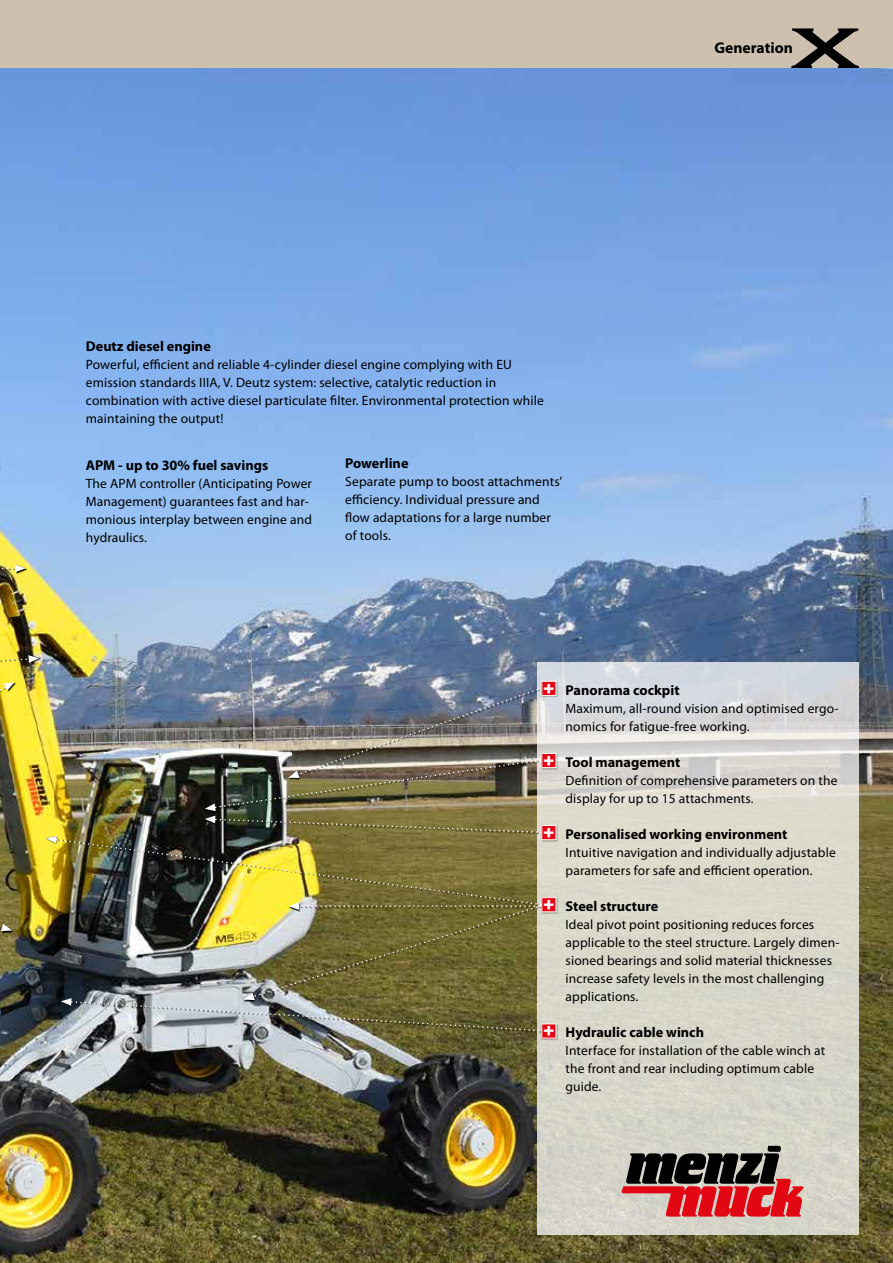
<style>
.page{position:relative;width:893px;height:1263px;background:#fff}
.page>*{position:absolute;margin:0;border:0;box-sizing:border-box;transform-origin:0 0}
.t1{font:18.75px "Eurostile LT Bold Extended Two";color:#fff}
.t2{font:700 15.6px "Myriad Pro";color:#000}
.t3{font:700 14.25px "Myriad Pro";color:#000}
.t4{font:13.5px/18px "Myriad Pro";letter-spacing:.01em;color:#000}
</style>
<div class="page">
<div style="left:0;top:0;width:893px;height:68px;background:#cec0ae"></div>
<svg style="left:791px;top:28px;width:68px;height:40px"></svg>
<img style="left:0;top:69px;width:893px;height:1194px">
<svg style="left:537px;top:662px;width:322px;height:572px;background:#d8d7ce"></svg>
<svg style="left:622px;top:1146px;width:182px;height:70px;background:#995757"></svg>
<div style="left:0;top:564px;width:27px;height:10px;background:#000;opacity:.95"></div>
<svg style="left:0;top:564px;width:26px;height:8px"></svg>
<div style="left:0;top:655px;width:41px;height:39px;background:#000;opacity:.95"></div>
<img style="left:0;top:655px;width:39px;height:323px">
<div style="left:61px;top:998px;width:484px;height:35px;background:#000;opacity:.95"></div>
<img style="left:46px;top:689px;width:501px;height:343px">
<div style="left:541px;top:681px;width:17px;height:16px;background:#ccced1"></div>
<div style="left:542px;top:681px;width:14px;height:14px;background:#e30613"></div>
<div style="left:541px;top:681px;width:15px;height:15px;border:1px solid #fff"></div>
<div style="left:541px;top:753px;width:17px;height:16px;background:#000;opacity:.25"></div>
<div style="left:542px;top:753px;width:14px;height:15px;background:#e30613"></div>
<div style="left:541px;top:753px;width:15px;height:15px;border:1px solid #fff"></div>
<div style="left:541px;top:825px;width:17px;height:17px;background:#000;opacity:.25"></div>
<div style="left:542px;top:825px;width:14px;height:15px;background:#e30613"></div>
<div style="left:541px;top:825px;width:15px;height:15px;border:1px solid #fff"></div>
<div style="left:541px;top:897px;width:17px;height:17px;background:#000;opacity:.25"></div>
<div style="left:542px;top:898px;width:14px;height:14px;background:#e30613"></div>
<div style="left:541px;top:897px;width:15px;height:15px;border:1px solid #fff"></div>
<div style="left:541px;top:1024px;width:17px;height:16px;background:#000;opacity:.25"></div>
<div style="left:542px;top:1024px;width:14px;height:14px;background:#e30613"></div>
<div style="left:541px;top:1023px;width:15px;height:15px;border:1px solid #fff"></div>
<p class="t3" style="left:86px;top:337px;width:126px">Deutz diesel engine</p>
<p class="t4" style="left:86px;top:355px;width:459px">Powerful, efficient and reliable 4-cylinder diesel engine complying with EU emission standards IIIA, V. Deutz system: selective, catalytic reduction in combination with active diesel particulate filter. Environmental protection while maintaining the output!</p>
<p class="t3" style="left:86px;top:456px;width:184px">APM - up to 30% fuel savings</p>
<p class="t4" style="left:86px;top:475px;width:228px">The APM controller (Anticipating Power<br>Management) guarantees fast and har&shy;monious interplay between engine and hydraulics.</p>
<p class="t3" style="left:345px;top:454px;width:65px">Powerline</p>
<p class="t4" style="left:345px;top:472px;width:219px">Separate pump to boost attachments’ efficiency. Individual pressure and flow adaptations for a large number of tools.</p>
<p class="t2" style="left:714px;top:37px;width:80px">Generation</p>
<h1 class="t1" style="left:554px;top:703px;width:13px;rotate:-180deg">+</h1>
<h1 class="t1" style="left:554px;top:776px;width:13px;rotate:-180deg">+</h1>
<h1 class="t1" style="left:554px;top:848px;width:13px;rotate:-180deg">+</h1>
<h1 class="t1" style="left:554px;top:920px;width:13px;rotate:-180deg">+</h1>
<h1 class="t1" style="left:554px;top:1046px;width:13px;rotate:-180deg">+</h1>
<p class="t3" style="left:566px;top:681px;width:116px">Panorama cockpit</p>
<p class="t4" style="left:566px;top:700px;width:275px">Maximum, all-round vision and optimised ergo&shy;nomics for fatigue-free working.</p>
<p class="t3" style="left:566px;top:753px;width:116px">Tool management</p>
<p class="t4" style="left:566px;top:772px;width:273px">Definition of comprehensive parameters on the display for up to 15 attachments.</p>
<p class="t3" style="left:566px;top:825px;width:223px">Personalised working environment</p>
<p class="t4" style="left:566px;top:844px;width:272px">Intuitive navigation and individually adjustable parameters for safe and efficient operation.</p>
<p class="t3" style="left:566px;top:897px;width:94px">Steel structure</p>
<p class="t4" style="left:566px;top:916px;width:275px">Ideal pivot point positioning reduces forces applicable to the steel structure. Largely dimen&shy;sioned bearings and solid material thicknesses increase safety levels in the most challenging applications.</p>
<p class="t3" style="left:566px;top:1023px;width:140px">Hydraulic cable winch</p>
<p class="t4" style="left:566px;top:1042px;width:261px">Interface for installation of the cable winch at the front and rear including optimum cable guide.</p>
</div>
